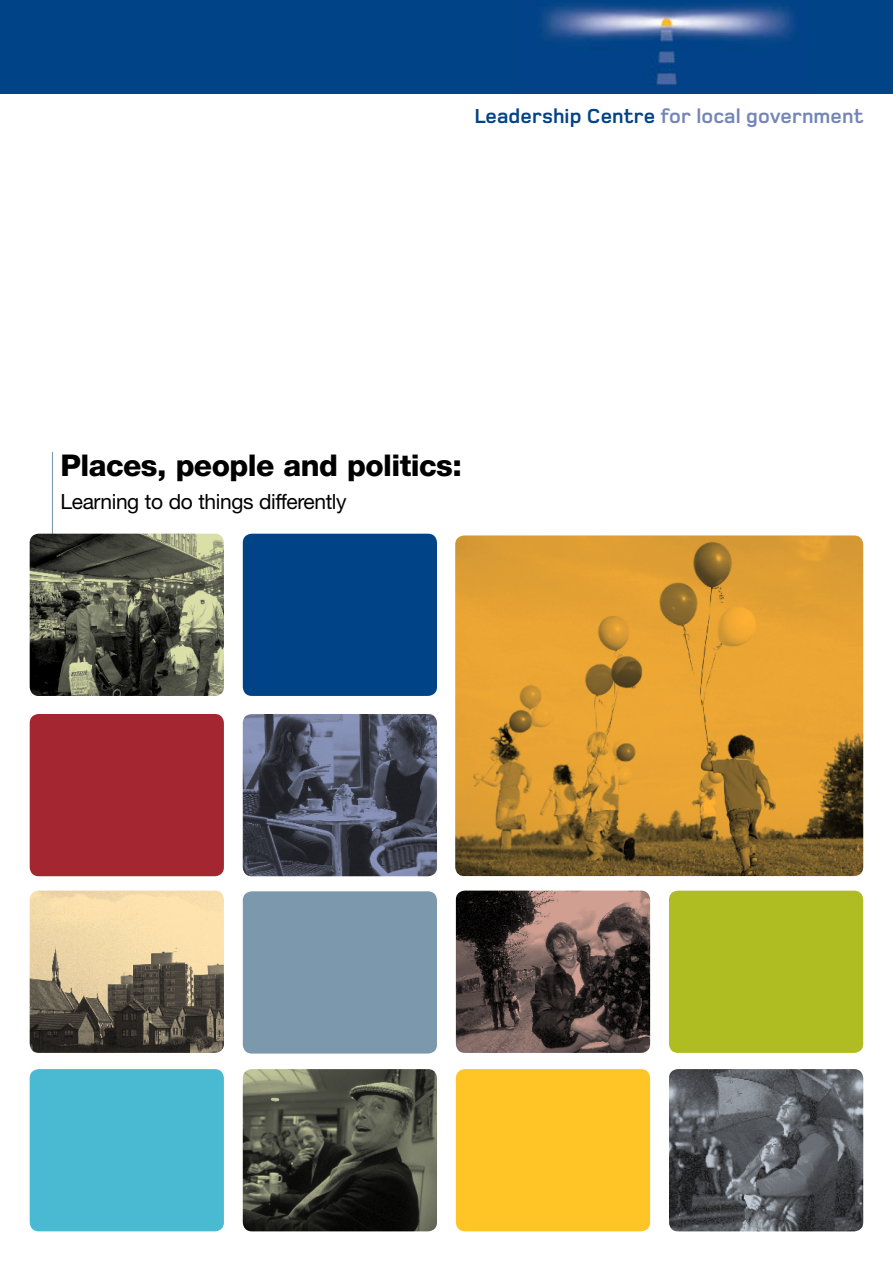
<style>
.page{position:relative;width:893px;height:1263px;background:#fff}
.page>*{position:absolute;margin:0;border:0;box-sizing:border-box;transform-origin:0 0}
.t1{font:800 30px "Helvetica Neue";letter-spacing:-.02em;color:#000}
.t2{font:700 21px "Foundry Monoline";letter-spacing:.005em;color:#7486b6}
.t3{font:21px "Helvetica Neue";letter-spacing:-.02em;color:#000}
.s1{color:#004386}
</style>
<div class="page">
<hr style="left:52px;top:452px;width:1px;height:144px;background:#7c98ad">
<img style="left:243px;top:1069px;width:194px;height:162px">
<div style="left:30px;top:714px;width:194px;height:162px;background:#a42631;border-radius:9px"></div>
<div style="left:243px;top:891px;width:194px;height:162px;background:#7c98ad;border-radius:9px"></div>
<img style="left:30px;top:891px;width:194px;height:162px">
<img style="left:669px;top:1069px;width:194px;height:162px">
<div style="left:456px;top:1069px;width:194px;height:162px;background:#ffc425;border-radius:9px"></div>
<div style="left:669px;top:891px;width:194px;height:162px;background:#afbd22;border-radius:9px"></div>
<img style="left:456px;top:891px;width:194px;height:162px">
<img style="left:243px;top:714px;width:194px;height:162px">
<div style="left:30px;top:1069px;width:194px;height:162px;background:#4ab9d2;border-radius:9px"></div>
<div style="left:243px;top:534px;width:194px;height:162px;background:#004386;border-radius:9px"></div>
<img style="left:30px;top:534px;width:194px;height:162px">
<div style="left:0;top:0;width:893px;height:93px;background:#004386"></div>
<img style="left:542px;top:4px;width:253px;height:82px">
<img style="left:455px;top:535px;width:408px;height:341px">
<p class="t2" style="left:474px;top:105px;width:391px"><span class="s1">Leadership Centre</span> for local government</p>
<h1 class="t1" style="left:61px;top:447px;width:403px">Places, people and politics:</h1>
<p class="t3" style="left:61px;top:488px;width:288px">Learning to do things differently</p>
</div>
